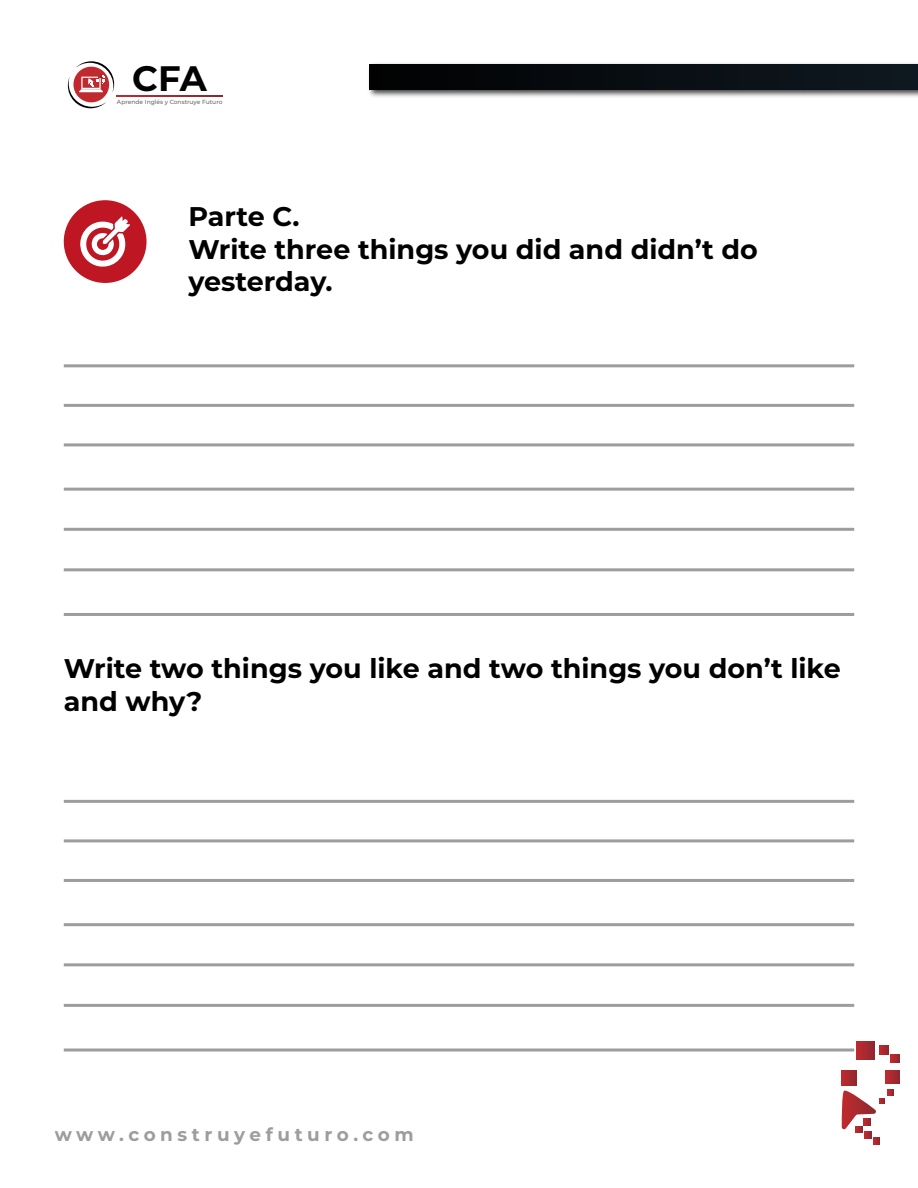
<style>
.page{position:relative;width:918px;height:1188px;background:#fff}
.page>*{position:absolute;margin:0;border:0;box-sizing:border-box;transform-origin:0 0}
.t1{font:700 35.4px "Montserrat";color:#020203}
.t2{font:700 27px/32.4px "Montserrat";color:#000}
.t3{font:700 18.45px "Montserrat";letter-spacing:.25em;color:#9d9d9c}
.t4{font:500 6px "Montserrat";color:#676767}
</style>
<div class="page">
<img style="left:368px;top:63px;width:550px;height:34px">
<div style="left:370px;top:64px;width:548px;height:25px;background:linear-gradient(to right,#010102,#0f1921)"></div>
<svg style="left:68px;top:61px;width:46px;height:47px"></svg>
<svg style="left:117px;top:95px;width:106px;height:1px"></svg>
<svg style="left:856px;top:1041px;width:19px;height:18px"></svg>
<svg style="left:880px;top:1046px;width:20px;height:17px"></svg>
<svg style="left:886px;top:1070px;width:13px;height:14px"></svg>
<svg style="left:842px;top:1090px;width:51px;height:55px"></svg>
<svg style="left:842px;top:1071px;width:15px;height:14px"></svg>
<div style="left:64px;top:200px;width:83px;height:83px;background:#be1622;border-radius:50%"></div>
<svg style="left:80px;top:217px;width:50px;height:50px"></svg>
<hr style="left:64px;top:364px;width:790px;height:3px;background:#9d9d9c">
<hr style="left:64px;top:800px;width:790px;height:3px;background:#9d9d9c">
<hr style="left:64px;top:404px;width:790px;height:3px;background:#9d9d9c">
<hr style="left:64px;top:839px;width:790px;height:3px;background:#9d9d9c">
<hr style="left:64px;top:443px;width:790px;height:3px;background:#9d9d9c">
<hr style="left:64px;top:879px;width:790px;height:3px;background:#9d9d9c">
<hr style="left:64px;top:488px;width:790px;height:3px;background:#9d9d9c">
<hr style="left:64px;top:923px;width:790px;height:3px;background:#9d9d9c">
<hr style="left:64px;top:528px;width:790px;height:3px;background:#9d9d9c">
<hr style="left:64px;top:963px;width:790px;height:3px;background:#9d9d9c">
<hr style="left:64px;top:568px;width:790px;height:3px;background:#9d9d9c">
<hr style="left:64px;top:1004px;width:790px;height:3px;background:#9d9d9c">
<hr style="left:64px;top:613px;width:790px;height:3px;background:#9d9d9c">
<hr style="left:64px;top:1049px;width:790px;height:3px;background:#9d9d9c">
<h1 class="t1" style="left:132px;top:53px;width:76px">CFA</h1>
<p class="t4" style="left:117px;top:97px;width:107px">Aprende Inglés y Construye Futuro</p>
<p class="t2" style="left:188px;top:199px;width:571px">Parte C.<br>Write three things you did and didn’t do yesterday.</p>
<p class="t2" style="left:64px;top:651px;width:779px">Write two things you like and two things you don’t like and why?</p>
<p class="t3" style="left:55px;top:1122px;width:361px">www.construyefuturo.com</p>
</div>
